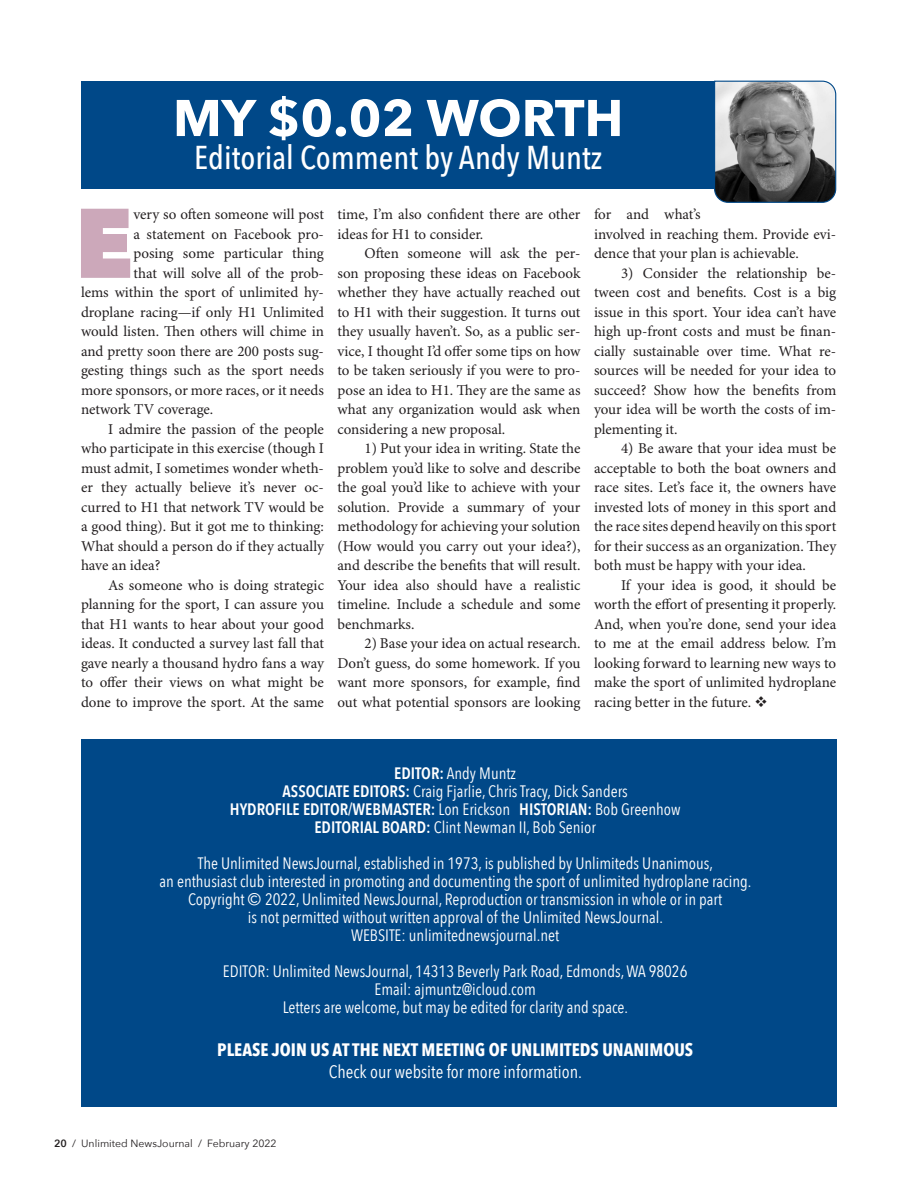
<style>
.page{position:relative;width:918px;height:1188px;background:#fff}
.page>*{position:absolute;margin:0;border:0;box-sizing:border-box;transform-origin:0 0}
.t1{font:800 97.65px "Avenir Next";color:#cca8ba}
.t2{font:700 51px "Avenir Next";color:#fff}
.t3{font:500 33px "Avenir Next Condensed";color:#fff}
.t4{font:700 18px "Avenir Next Condensed";color:#fff}
.t5{font:18px "Avenir Next Condensed";color:#fff}
.t6{font:16.5px "Avenir Next Condensed";color:#fff}
.t7{font:600 16.5px "Avenir Next Condensed";color:#fff}
.t8{font:15px/19.5px "Minion Pro";color:#231f20;text-align:justify}
.t9{font:10.5px "Avenir Next";color:#231f20}
.s1{font-weight:600}
.s2{font-weight:400}
.s3{font-family:"Avenir Next"}
</style>
<div class="page">
<div style="left:81px;top:81px;width:635px;height:108px;background:#004888"></div>
<svg style="left:714px;top:80px;width:123px;height:123px;background:#7f8284"></svg>
<div style="left:81px;top:739px;width:756px;height:368px;background:#004888"></div>
<p class="t2" style="left:173px;top:74px;width:452px">MY $0.02 WORTH</p>
<p class="t3" style="left:194px;top:138px;width:410px">Editorial Comment by Andy Muntz</p>
<p class="t1" style="left:75px;top:183px;width:60px">E</p>
<p class="t8" style="left:133px;top:205px;width:192px">very so often someone will post</p>
<p class="t8" style="left:133px;top:225px;width:192px">a statement on Facebook pro-</p>
<p class="t8" style="left:133px;top:244px;width:192px">posing some particular thing</p>
<p class="t8" style="left:133px;top:264px;width:192px">that will solve all of the prob-</p>
<p class="t8" style="left:81px;top:283px;width:245px">lems within the sport of unlimited hy-</p>
<p class="t8" style="left:81px;top:303px;width:245px">droplane racing—if only H1 Unlimited</p>
<p class="t8" style="left:81px;top:322px;width:245px">would listen. Then others will chime in</p>
<p class="t8" style="left:81px;top:342px;width:245px">and pretty soon there are 200 posts sug-</p>
<p class="t8" style="left:81px;top:361px;width:244px">gesting things such as the sport needs</p>
<p class="t8" style="left:81px;top:381px;width:245px">more sponsors, or more races, or it needs</p>
<p class="t8" style="left:81px;top:400px;width:134px">network TV coverage.</p>
<p class="t8" style="left:81px;top:420px;width:245px;text-indent:27px">I admire the passion of the people who participate in this exercise (though I must admit, I sometimes wonder wheth&shy;er they actually believe it’s never oc&shy;curred to H1 that network TV would be a good thing). But it got me to thinking:<br>What should a person do if they actually have an idea?</p>
<p class="t8" style="left:81px;top:576px;width:245px;text-indent:27px">As someone who is doing strategic planning for the sport, I can assure you that H1 wants to hear about your good ideas. It conducted a survey last fall that gave nearly a thousand hydro fans a way to offer their views on what might be done to improve the sport. At the same</p>
<p class="t8" style="left:338px;top:205px;width:244px">time, I’m also confident there are other ideas for H1 to consider.</p>
<p class="t8" style="left:338px;top:244px;width:245px;text-indent:27px">Often someone will ask the per&shy;son proposing these ideas on Facebook whether they have actually reached out to H1 with their suggestion. It turns out they usually haven’t. So, as a public ser&shy;vice, I thought I’d offer some tips on how to be taken seriously if you were to pro&shy;pose an idea to H1. They are the same as what any organization would ask when considering a new proposal.</p>
<p class="t8" style="left:338px;top:439px;width:245px;text-indent:27px">1) Put your idea in writing. State the problem you’d like to solve and describe the goal you’d like to achieve with your solution. Provide a summary of your methodology for achieving your solution (How would you carry out your idea?), and describe the benefits that will result.<br>Your idea also should have a realistic timeline. Include a schedule and some benchmarks.</p>
<p class="t8" style="left:338px;top:634px;width:245px;text-indent:27px">2) Base your idea on actual research.<br>Don’t guess, do some homework. If you want more sponsors, for example, find out what potential sponsors are looking</p>
<p class="t8" style="left:594px;top:205px;width:244px;text-align:left">for and what’s<br>involved in reaching them. Provide evi&shy;dence that your plan is achievable.</p>
<p class="t8" style="left:594px;top:264px;width:244px;text-indent:27px">3) Consider the relationship be&shy;tween cost and benefits. Cost is a big issue in this sport. Your idea can’t have high up-front costs and must be finan&shy;cially sustainable over time. What re&shy;sources will be needed for your idea to succeed? Show how the benefits from your idea will be worth the costs of im&shy;plementing it.</p>
<p class="t8" style="left:594px;top:439px;width:244px;text-indent:27px">4) Be aware that your idea must be acceptable to both the boat owners and race sites. Let’s face it, the owners have invested lots of money in this sport and the race sites depend heavily on this sport for their success as an organization. They both must be happy with your idea.</p>
<p class="t8" style="left:594px;top:576px;width:244px;text-indent:27px">If your idea is good, it should be worth the effort of presenting it properly.<br>And, when you’re done, send your idea to me at the email address below. I’m looking forward to learning new ways to make the sport of unlimited hydroplane racing better in the future. ❖</p>
<p class="t6" style="left:394px;top:759px;width:123px"><span class="s1">EDITOR:</span> Andy Muntz</p>
<p class="t6" style="left:283px;top:777px;width:347px"><span class="s1">ASSOCIATE EDITORS:</span> Craig Fjarlie, Chris Tracy, Dick Sanders</p>
<p class="t7" style="left:230px;top:795px;width:452px">HYDROFILE EDITOR/WEBMASTER: <span class="s2">Lon Erickson</span> HISTORIAN: <span class="s2">Bob Greenhow</span></p>
<p class="t6" style="left:314px;top:813px;width:283px"><span class="s1">EDITORIAL BOARD:</span> Clint Newman II, Bob Senior</p>
<p class="t6" style="left:198px;top:849px;width:517px">The Unlimited NewsJournal, established in 1973, is published by Unlimiteds Unanimous,</p>
<p class="t6" style="left:160px;top:867px;width:593px">an enthusiast club interested in promoting and documenting the sport of unlimited hydroplane racing.</p>
<p class="t6" style="left:188px;top:885px;width:536px">Copyright <span class="s3">©</span> 2022, Unlimited NewsJournal, Reproduction or transmission in whole or in part</p>
<p class="t6" style="left:248px;top:903px;width:417px">is not permitted without written approval of the Unlimited NewsJournal.</p>
<p class="t6" style="left:351px;top:921px;width:210px">WEBSITE: unlimitednewsjournal.net</p>
<p class="t6" style="left:223px;top:957px;width:466px">EDITOR: Unlimited NewsJournal, 14313 Beverly Park Road, Edmonds, WA 98026</p>
<p class="t6" style="left:375px;top:975px;width:163px">Email: ajmuntz@icloud.com</p>
<p class="t6" style="left:283px;top:993px;width:347px">Letters are welcome, but may be edited for clarity and space.</p>
<p class="t4" style="left:217px;top:1039px;width:477px">PLEASE JOIN US AT THE NEXT MEETING OF UNLIMITEDS UNANIMOUS</p>
<p class="t5" style="left:329px;top:1056px;width:255px">Check our website for more information.</p>
<p class="t9" style="left:54px;top:1134px;width:224px"><span class="s1">20</span> / Unlimited NewsJournal / February 2022</p>
</div>
